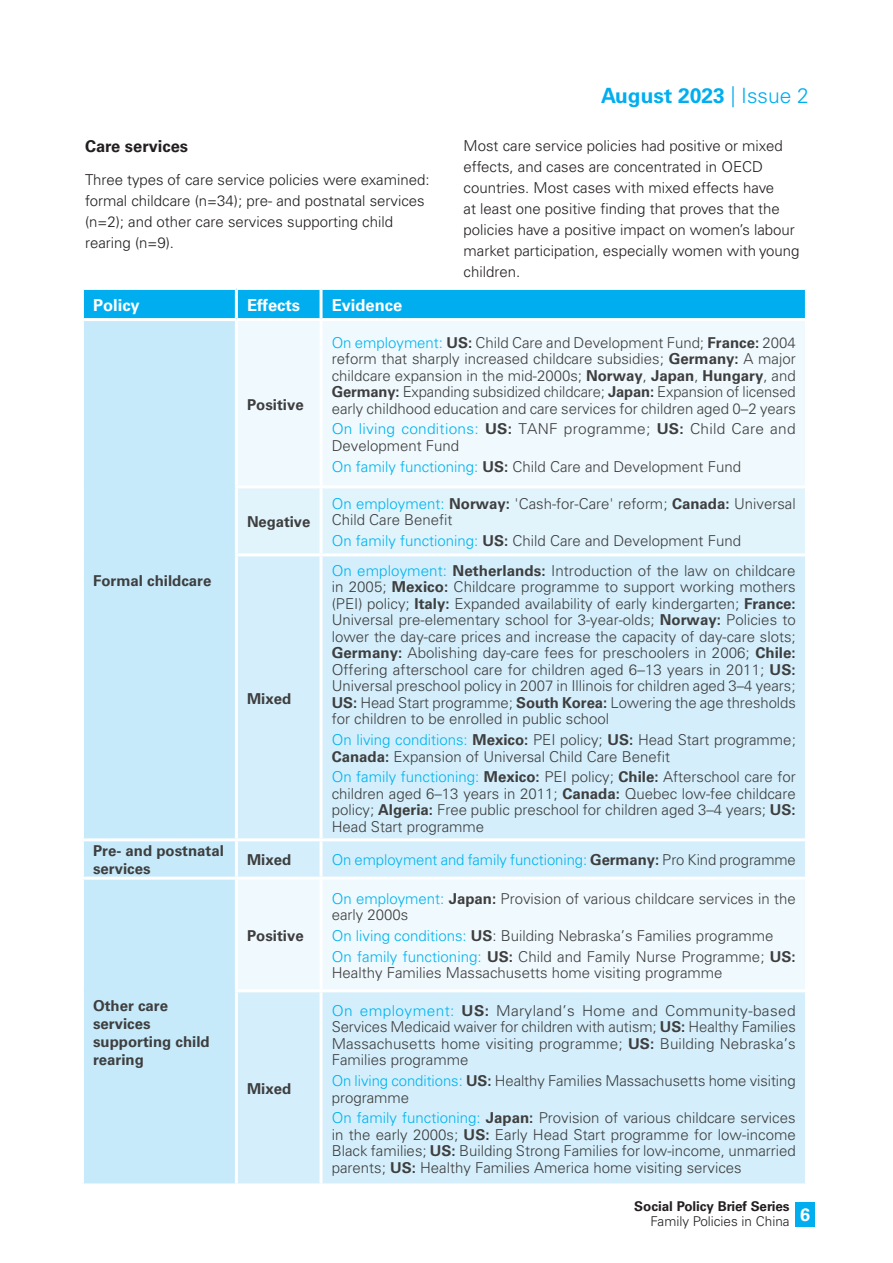
<style>
.page{position:relative;width:893px;height:1263px;background:#fff}
.page>*{position:absolute;margin:0;border:0;box-sizing:border-box;transform-origin:0 0}
.t1{font:700 21px "Univers LT Pro 65";color:#00aeef}
.英文{font:700 16.5px "Univers LT Pro 65";color:#fff}
.t2{font:700 16.5px "Univers LT Pro 65";color:#231f20}
.表格{font:300 15px/16.5px "Univers LT Pro 45";color:#3e3e3f}
.t3{font:300 15px/21px "Univers LT Pro 45";color:#231f20}
.英文-2{font:700 15px/18px "Univers LT Pro 65";color:#3e3e3f}
.表格-2{font:300 15px "Univers LT Pro 45";letter-spacing:-.005em;color:#00b3ef}
.t4{font:700 13.5px "Univers LT Pro 65";letter-spacing:-.005em;color:#231f20}
.t5{font:300 13.5px "Univers LT Pro 45";color:#231f20}
.s1{font-family:"Univers LT Pro 45";font-weight:300}
.s2{color:#00b3ef}
.s3{font-family:"Univers LT Pro 65";font-weight:700}
.s4{font-family:"Univers LT Pro 65";font-weight:700;color:#3e3e3f}
.s5{color:#3e3e3f}
</style>
<div class="page">
<div style="left:796px;top:1202px;width:19px;height:25px;background:#00aeef"></div>
<div style="left:84px;top:290px;width:721px;height:28px;background:#00aeef"></div>
<div style="left:84px;top:321px;width:151px;height:862px;background:#c6eafa"></div>
<div style="left:238px;top:321px;width:567px;height:164px;background:#f0f9fd"></div>
<div style="left:238px;top:488px;width:567px;height:65px;background:#e1f4fc"></div>
<svg style="left:238px;top:556px;width:567px;height:627px;fill:#d4effb"></svg>
<hr style="left:320px;top:556px;width:3px;height:282px;background:#fff">
<hr style="left:81px;top:838px;width:155px;height:3px;background:#fff">
<hr style="left:236px;top:838px;width:85px;height:3px;background:#fff">
<hr style="left:321px;top:838px;width:487px;height:3px;background:#fff">
<hr style="left:320px;top:841px;width:3px;height:36px;background:#fff">
<hr style="left:81px;top:877px;width:155px;height:3px;background:#fff">
<hr style="left:236px;top:877px;width:85px;height:3px;background:#fff">
<hr style="left:321px;top:877px;width:487px;height:3px;background:#fff">
<hr style="left:320px;top:880px;width:3px;height:109px;background:#fff">
<hr style="left:235px;top:989px;width:86px;height:3px;background:#fff">
<hr style="left:321px;top:989px;width:487px;height:3px;background:#fff">
<hr style="left:320px;top:992px;width:3px;height:191px;background:#fff">
<hr style="left:235px;top:290px;width:3px;height:28px;background:#fff">
<hr style="left:320px;top:290px;width:3px;height:28px;background:#fff">
<hr style="left:320px;top:321px;width:3px;height:164px;background:#fff">
<hr style="left:320px;top:488px;width:3px;height:65px;background:#fff">
<p class="t2" style="left:85px;top:135px;width:105px">Care services</p>
<p class="t3" style="left:85px;top:169px;width:346px">Three types of care service policies were examined: formal childcare (n=34); pre- and postnatal services (n=2); and other care services supporting child rearing (n=9).</p>
<p class="英文" style="left:93px;top:294px;width:48px">Policy</p>
<p class="英文" style="left:247px;top:294px;width:55px">Effects</p>
<p class="英文" style="left:332px;top:294px;width:72px">Evidence</p>
<h1 class="t1" style="left:601px;top:81px;width:209px">August 2023 <span class="s1">| Issue 2</span></h1>
<p class="t3" style="left:463px;top:135px;width:338px">Most care service policies had positive or mixed effects, and cases are concentrated in OECD countries. Most cases with mixed effects have<br>at least one positive finding that proves that the policies have a positive impact on women’s labour market participation, especially women with young children.</p>
<p class="英文-2" style="left:93px;top:571px;width:120px">Formal childcare</p>
<p class="英文-2" style="left:247px;top:395px;width:58px">Positive</p>
<p class="英文-2" style="left:247px;top:512px;width:65px">Negative</p>
<p class="英文-2" style="left:247px;top:689px;width:46px">Mixed</p>
<p class="表格" style="left:332px;top:334px;width:466px;text-align:justify"><span class="s2">On employment:</span> <span class="s3">US:</span> Child Care and Development Fund; <span class="s3">France:</span> 2004 reform that sharply increased childcare subsidies; <span class="s3">Germany:</span> A major childcare expansion in the mid-2000s; <span class="s3">Norway</span>, <span class="s3">Japan</span>, <span class="s3">Hungary</span>, and <span class="s3">Germany:</span> Expanding subsidized childcare; <span class="s3">Japan:</span> Expansion of licensed early childhood education and care services for children aged 0–2 years</p>
<p class="表格" style="left:332px;top:421px;width:466px"><span class="s2">On living conditions:</span> <span class="s3">US:</span> TANF programme; <span class="s3">US:</span> Child Care and<br>Development Fund</p>
<p class="表格" style="left:332px;top:458px;width:411px"><span class="s2">On family functioning:</span> <span class="s3">US:</span> Child Care and Development Fund</p>
<p class="表格" style="left:332px;top:495px;width:466px"><span class="s2">On employment:</span> <span class="s3">Norway:</span> 'Cash-for-Care' reform; <span class="s3">Canada:</span> Universal<br>Child Care Benefit</p>
<p class="表格" style="left:332px;top:532px;width:411px"><span class="s2">On family functioning:</span> <span class="s3">US:</span> Child Care and Development Fund</p>
<p class="表格" style="left:332px;top:562px;width:466px;text-align:justify"><span class="s2">On employment:</span> <span class="s3">Netherlands:</span> Introduction of the law on childcare in 2005; <span class="s3">Mexico:</span> Childcare programme to support working mothers (PEI) policy; <span class="s3">Italy:</span> Expanded availability of early kindergarten; <span class="s3">France:<br></span>Universal pre-elementary school for 3-year-olds; <span class="s3">Norway:</span> Policies to lower the day-care prices and increase the capacity of day-care slots; <span class="s3">Germany:</span> Abolishing day-care fees for preschoolers in 2006; <span class="s3">Chile:<br></span>Offering afterschool care for children aged 6–13 years in 2011; <span class="s3">US:<br></span>Universal preschool policy in 2007 in Illinois for children aged 3–4 years; <span class="s3">US:</span> Head Start programme; <span class="s3">South Korea:</span> Lowering the age thresholds for children to be enrolled in public school</p>
<p class="表格" style="left:332px;top:731px;width:466px"><span class="s2">On living conditions:</span> <span class="s3">Mexico:</span> PEI policy; <span class="s3">US:</span> Head Start programme;<br><span class="s3">Canada:</span> Expansion of Universal Child Care Benefit</p>
<p class="表格" style="left:332px;top:769px;width:466px;text-align:justify"><span class="s2">On family functioning:</span> <span class="s3">Mexico:</span> PEI policy; <span class="s3">Chile:</span> Afterschool care for children aged 6–13 years in 2011; <span class="s3">Canada:</span> Quebec low-fee childcare policy; <span class="s3">Algeria:</span> Free public preschool for children aged 3–4 years; <span class="s3">US:<br></span>Head Start programme</p>
<p class="英文-2" style="left:93px;top:841px;width:132px">Pre- and postnatal services</p>
<p class="英文-2" style="left:247px;top:850px;width:46px">Mixed</p>
<p class="表格-2" style="left:332px;top:851px;width:466px">On employment and family functioning: <span class="s4">Germany:</span> <span class="s5">Pro Kind programme</span></p>
<p class="英文-2" style="left:93px;top:996px;width:118px">Other care services supporting child rearing</p>
<p class="英文-2" style="left:247px;top:926px;width:58px">Positive</p>
<p class="英文-2" style="left:247px;top:1079px;width:46px">Mixed</p>
<p class="表格" style="left:332px;top:890px;width:466px"><span class="s2">On employment:</span> <span class="s3">Japan:</span> Provision of various childcare services in the early 2000s</p>
<p class="表格" style="left:332px;top:927px;width:443px"><span class="s2">On living conditions:</span> <span class="s3">US</span>: Building Nebraska’s Families programme</p>
<p class="表格" style="left:332px;top:948px;width:466px"><span class="s2">On family functioning:</span> <span class="s3">US:</span> Child and Family Nurse Programme; <span class="s3">US:<br></span>Healthy Families Massachusetts home visiting programme</p>
<p class="表格" style="left:332px;top:1002px;width:466px;text-align:justify"><span class="s2">On employment:</span> <span class="s3">US:</span> Maryland’s Home and Community-based Services Medicaid waiver for children with autism; <span class="s3">US:</span> Healthy Families Massachusetts home visiting programme; <span class="s3">US:</span> Building Nebraska’s Families programme</p>
<p class="表格" style="left:332px;top:1072px;width:465px"><span class="s2">On living conditions:</span> <span class="s3">US:</span> Healthy Families Massachusetts home visiting programme</p>
<p class="表格" style="left:332px;top:1110px;width:466px;text-align:justify"><span class="s2">On family functioning:</span> <span class="s3">Japan:</span> Provision of various childcare services in the early 2000s; <span class="s3">US:</span> Early Head Start programme for low-income Black families; <span class="s3">US:</span> Building Strong Families for low-income, unmarried parents; <span class="s3">US:</span> Healthy Families America home visiting services</p>
<p class="t4" style="left:634px;top:1197px;width:157px">Social Policy Brief Series</p>
<p class="t5" style="left:650px;top:1213px;width:161px">Family Policies in China <sup>6</sup></p>
</div>
